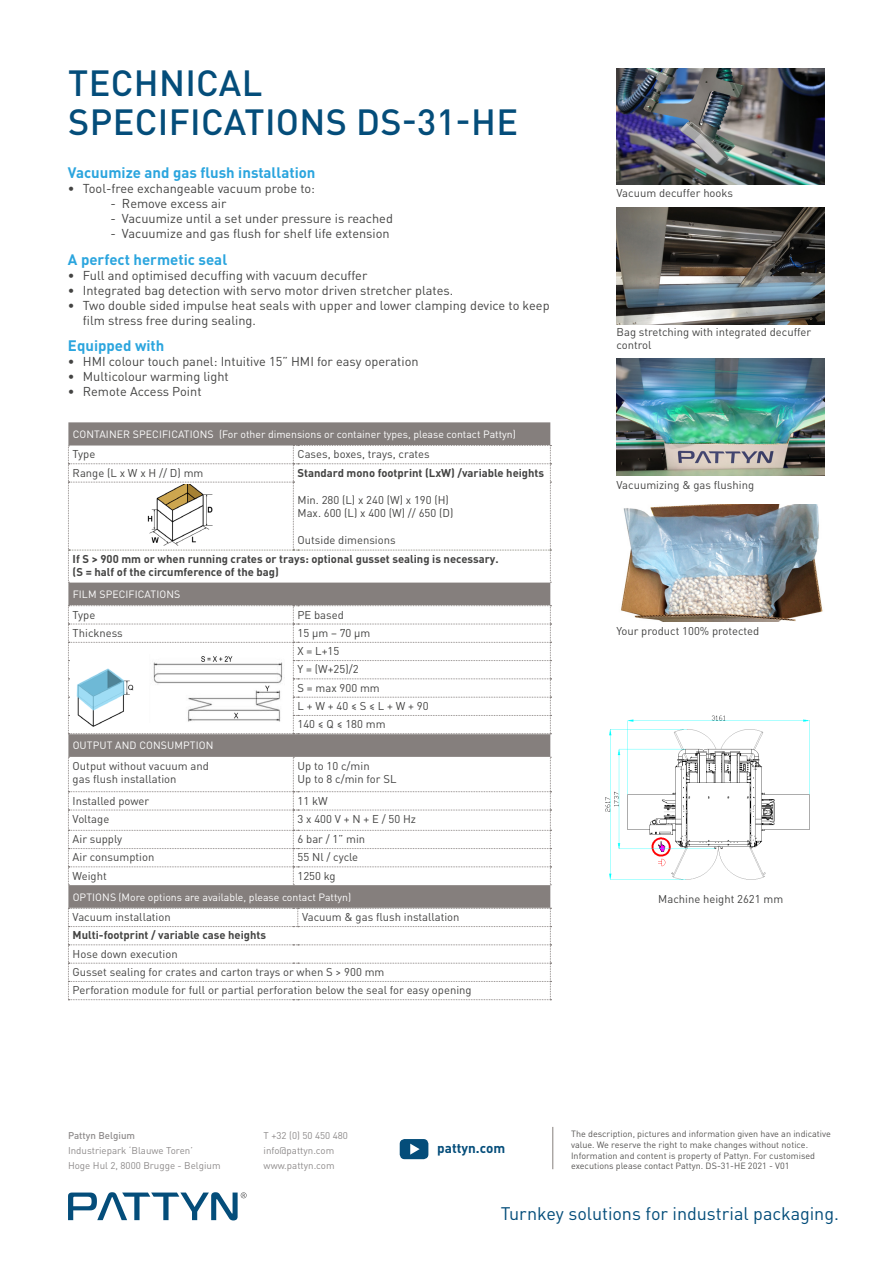
<style>
.page{position:relative;width:893px;height:1263px;background:#fff}
.page>*{position:absolute;margin:0;border:0;box-sizing:border-box;transform-origin:0 0}
.t1{font:500 36px "DIN Pro";letter-spacing:.01em;color:#044d7a}
.t2{font:18px "DIN Pro";letter-spacing:-.005em;color:#044d7a}
.Technical_specification_exemples{font:700 15px "DIN Pro";color:#2ba5de}
.t3{font:700 13.5px "DIN Pro";color:#044d7a}
.t4{font:12.75px/15.1px "DIN Pro";color:#434342}
.table_text{font:11.25px/13.5px "DIN Pro";color:#434342}
.table_text-2{font:700 11.25px "DIN Pro";color:#434342}
.Fotobeschrijving{font:11.25px "DIN Pro";color:#434342}
.t5{font:10.5px "DIN Pro";color:#fff}
.t6{font:9.75px/15px "DIN Pro";color:#8e8b8b}
.t7{font:500 9.75px "DIN Pro";color:#8e8b8b}
.t8{font:9px/10.8px "DIN Pro";color:#575554}
</style>
<div class="page">
<svg style="left:68px;top:1192px;width:179px;height:28px"></svg>
<hr style="left:553px;top:1127px;width:1px;height:42px;background:#857f7d">
<svg style="left:400px;top:1139px;width:28px;height:20px"></svg>
<img style="left:617px;top:68px;width:208px;height:117px">
<img style="left:617px;top:207px;width:208px;height:117px">
<div style="left:68px;top:422px;width:482px;height:486px;background:#857f7d"></div>
<svg style="left:68px;top:757px;width:483px;height:128px"></svg>
<svg style="left:68px;top:908px;width:483px;height:92px"></svg>
<svg style="left:68px;top:605px;width:483px;height:129px"></svg>
<svg style="left:68px;top:445px;width:483px;height:138px"></svg>
<img style="left:605px;top:715px;width:205px;height:165px">
<img style="left:621px;top:504px;width:202px;height:117px">
<img style="left:617px;top:359px;width:208px;height:117px">
<img style="left:147px;top:484px;width:69px;height:62px">
<img style="left:149px;top:655px;width:135px;height:68px">
<img style="left:70px;top:666px;width:67px;height:64px">
<p class="t1" style="left:68px;top:58px;width:196px">TECHNICAL</p>
<p class="t1" style="left:68px;top:97px;width:451px">SPECIFICATIONS DS-31-HE</p>
<p class="Technical_specification_exemples" style="left:68px;top:162px;width:249px">Vacuumize and gas flush installation</p>
<p class="t4" style="left:68px;top:180px;width:249px">• Tool-free exchangeable vacuum probe to:</p>
<p class="t4" style="left:110px;top:195px;width:118px">- Remove excess air</p>
<p class="t4" style="left:110px;top:210px;width:284px">- Vacuumize until a set under pressure is reached</p>
<p class="t4" style="left:110px;top:225px;width:281px">- Vacuumize and gas flush for shelf life extension</p>
<p class="Technical_specification_exemples" style="left:68px;top:249px;width:161px">A perfect hermetic seal</p>
<p class="t4" style="left:68px;top:267px;width:301px">• Full and optimised decuffing with vacuum decuffer</p>
<p class="t4" style="left:68px;top:282px;width:387px">• Integrated bag detection with servo motor driven stretcher plates.</p>
<p class="t4" style="left:83px;top:297px;width:468px;text-indent:-15px">• Two double sided impulse heat seals with upper and lower clamping device to keep film stress free during sealing.</p>
<p class="Technical_specification_exemples" style="left:68px;top:335px;width:98px">Equipped with</p>
<p class="t4" style="left:68px;top:353px;width:352px">• HMI colour touch panel: Intuitive 15” HMI for easy operation</p>
<p class="t4" style="left:68px;top:368px;width:162px">• Multicolour warming light</p>
<p class="t4" style="left:68px;top:383px;width:135px">• Remote Access Point</p>
<p class="t5" style="left:73px;top:427px;width:445px">CONTAINER SPECIFICATIONS (For other dimensions or container types, please contact Pattyn)</p>
<p class="table_text" style="left:73px;top:447px;width:24px">Type</p>
<p class="table_text" style="left:298px;top:447px;width:134px">Cases, boxes, trays, crates</p>
<p class="table_text" style="left:73px;top:465px;width:132px">Range (L x W x H // D) mm</p>
<p class="table_text-2" style="left:298px;top:465px;width:248px">Standard mono footprint (LxW) /variable heights</p>
<p class="table_text" style="left:298px;top:492px;width:153px">Min. 280 (L) x 240 (W) x 190 (H)</p>
<p class="table_text" style="left:298px;top:506px;width:157px">Max. 600 (L) x 400 (W) // 650 (D)</p>
<p class="table_text" style="left:298px;top:533px;width:100px">Outside dimensions</p>
<p class="table_text-2" style="left:73px;top:551px;width:428px">If S &gt; 900 mm or when running crates or trays: optional gusset sealing is necessary.</p>
<p class="table_text-2" style="left:73px;top:565px;width:208px">(S = half of the circumference of the bag)</p>
<p class="t5" style="left:73px;top:587px;width:109px">FILM SPECIFICATIONS</p>
<p class="table_text" style="left:73px;top:607px;width:24px">Type</p>
<p class="table_text" style="left:298px;top:607px;width:48px">PE based</p>
<p class="table_text" style="left:73px;top:626px;width:52px">Thickness</p>
<p class="table_text" style="left:298px;top:626px;width:74px">15 µm – 70 µm</p>
<p class="table_text" style="left:298px;top:644px;width:43px">X = L+15</p>
<p class="table_text" style="left:298px;top:662px;width:63px">Y = (W+25)/2</p>
<p class="table_text" style="left:298px;top:680px;width:84px">S = max 900 mm</p>
<p class="table_text" style="left:298px;top:699px;width:133px">L + W + 40 ≤ S ≤ L + W + 90</p>
<p class="table_text" style="left:298px;top:717px;width:90px">140 ≤ Q ≤ 180 mm</p>
<p class="t5" style="left:73px;top:738px;width:142px">OUTPUT AND CONSUMPTION</p>
<p class="table_text" style="left:73px;top:758px;width:138px">Output without vacuum and gas flush installation</p>
<p class="table_text" style="left:298px;top:758px;width:74px">Up to 10 c/min</p>
<p class="table_text" style="left:298px;top:772px;width:100px">Up to 8 c/min for SL</p>
<p class="table_text" style="left:73px;top:793px;width:78px">Installed power</p>
<p class="table_text" style="left:298px;top:793px;width:32px">11 kW</p>
<p class="table_text" style="left:73px;top:812px;width:38px">Voltage</p>
<p class="table_text" style="left:298px;top:812px;width:120px">3 x 400 V + N + E / 50 Hz</p>
<p class="table_text" style="left:73px;top:832px;width:51px">Air supply</p>
<p class="table_text" style="left:298px;top:832px;width:69px">6 bar / 1” min</p>
<p class="table_text" style="left:73px;top:850px;width:83px">Air consumption</p>
<p class="table_text" style="left:298px;top:850px;width:62px">55 Nl / cycle</p>
<p class="table_text" style="left:73px;top:868px;width:36px">Weight</p>
<p class="table_text" style="left:298px;top:868px;width:40px">1250 kg</p>
<p class="t5" style="left:73px;top:890px;width:280px">OPTIONS (More options are available, please contact Pattyn)</p>
<p class="table_text" style="left:73px;top:910px;width:100px">Vacuum installation</p>
<p class="table_text" style="left:302px;top:910px;width:159px">Vacuum &amp; gas flush installation</p>
<p class="table_text-2" style="left:73px;top:928px;width:195px">Multi-footprint / variable case heights</p>
<p class="table_text" style="left:73px;top:946px;width:107px">Hose down execution</p>
<p class="table_text" style="left:73px;top:965px;width:313px">Gusset sealing for crates and carton trays or when S &gt; 900 mm</p>
<p class="table_text" style="left:73px;top:983px;width:400px">Perforation module for full or partial perforation below the seal for easy opening</p>
<p class="Fotobeschrijving" style="left:617px;top:185px;width:118px">Vacuum decuffer hooks</p>
<p class="Fotobeschrijving" style="left:617px;top:324px;width:196px">Bag stretching with integrated decuffer</p>
<p class="Fotobeschrijving" style="left:617px;top:338px;width:37px">control</p>
<p class="Fotobeschrijving" style="left:617px;top:477px;width:139px">Vacuumizing &amp; gas flushing</p>
<p class="Fotobeschrijving" style="left:617px;top:623px;width:144px">Your product 100% protected</p>
<p class="Fotobeschrijving" style="left:658px;top:891px;width:127px">Machine height 2621 mm</p>
<p class="t7" style="left:68px;top:1128px;width:69px">Pattyn Belgium</p>
<p class="t6" style="left:68px;top:1142px;width:154px">Industriepark ‘Blauwe Toren’<br>Hoge Hul 2, 8000 Brugge - Belgium</p>
<p class="t6" style="left:264px;top:1127px;width:86px">T +32 (0) 50 450 480 info@pattyn.com www.pattyn.com</p>
<p class="t3" style="left:437px;top:1139px;width:69px">pattyn.com</p>
<p class="t8" style="left:571px;top:1128px;width:261px">The description, pictures and information given have an indicative value. We reserve the right to make changes without notice.<br>Information and content is property of Pattyn. For customised executions please contact Pattyn. DS-31-HE 2021 - V01</p>
<h2 class="t2" style="left:501px;top:1202px;width:340px">Turnkey solutions for industrial packaging.</h2>
</div>
